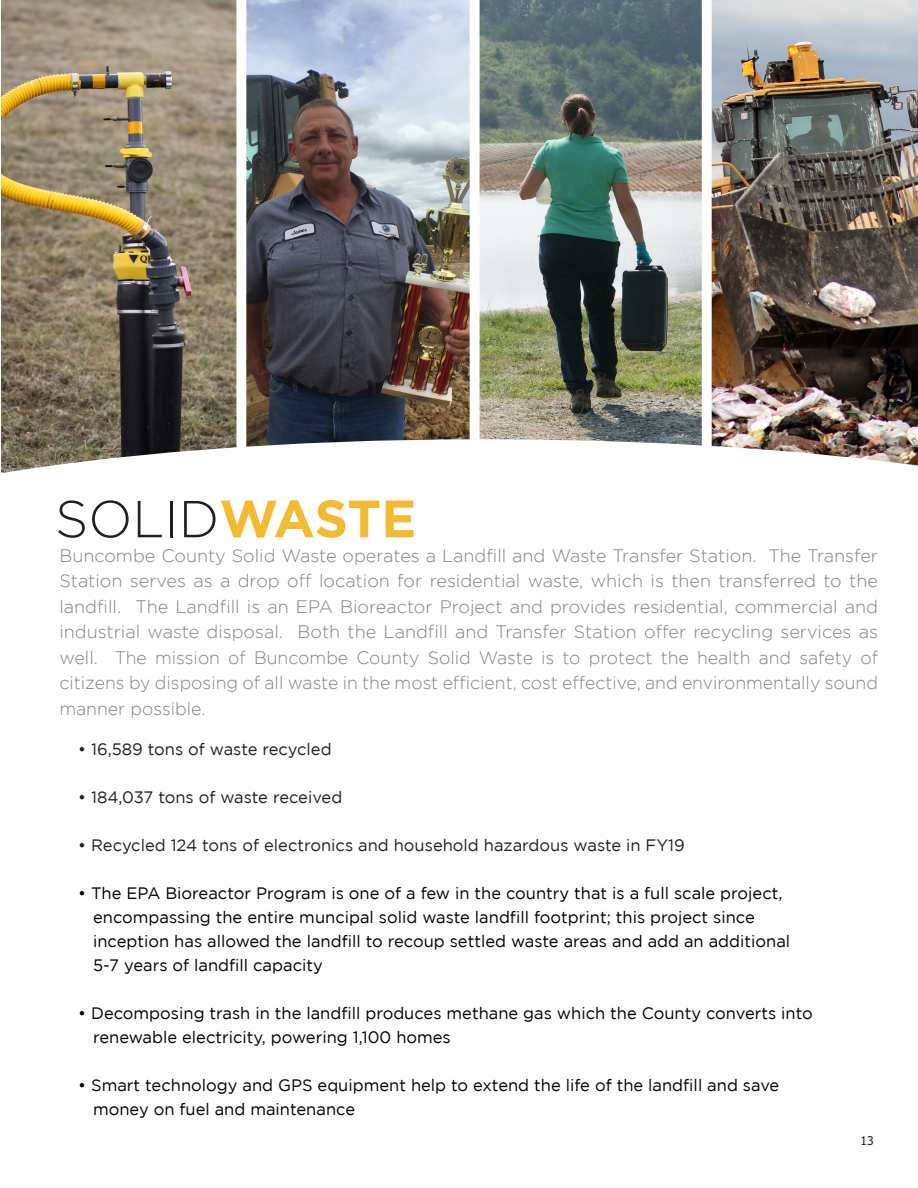
<style>
.page{position:relative;width:918px;height:1188px;background:#fff}
.page>*{position:absolute;margin:0;border:0;box-sizing:border-box;transform-origin:0 0}
.t1{font:300 51.9px "Gotham";color:#231f20}
.t2{font:300 18px/25.5px "Gotham";color:#808285;text-align:justify}
.t3{font:16.5px/24px "Gotham";color:#000}
.t4{font:16.5px "Gotham";color:#231f20}
.t5{font:12px "Tahoma";color:#231f20}
.s1{font-weight:700;font-size:52.5px;color:#f4ba33}
</style>
<div class="page">
<img style="left:1px;top:0;width:917px;height:439px">
<img style="left:1px;top:439px;width:917px;height:27px">
<svg style="left:1px;top:443px;width:270px;height:30px"></svg>
<p class="t1" style="left:55px;top:491px;width:363px">SOLID<span class="s1">WASTE</span></p>
<p class="t2" style="left:59px;top:542px;width:820px">Buncombe County Solid Waste operates a Landfill and Waste Transfer Station. The Transfer Station serves as a drop off location for residential waste, which is then transferred to the landfill. The Landfill is an EPA Bioreactor Project and provides residential, commercial and industrial waste disposal. Both the Landfill and Transfer Station offer recycling services as well. The mission of Buncombe County Solid Waste is to protect the health and safety of citizens by disposing of all waste in the most efficient, cost effective, and environmentally sound manner possible.</p>
<p class="t4" style="left:78px;top:740px;width:255px">• 16,589 tons of waste recycled</p>
<p class="t4" style="left:78px;top:788px;width:266px">• 184,037 tons of waste received</p>
<p class="t4" style="left:78px;top:836px;width:608px">• Recycled 124 tons of electronics and household hazardous waste in FY19</p>
<p class="t3" style="left:93px;top:881px;width:691px;text-indent:-15px">• The EPA Bioreactor Program is one of a few in the country that is a full scale project, encompassing the entire muncipal solid waste landfill footprint; this project since</p>
<p class="t3" style="left:93px;top:929px;width:699px">inception has allowed the landfill to recoup settled waste areas and add an additional</p>
<p class="t3" style="left:93px;top:953px;width:231px">5-7 years of landfill capacity</p>
<p class="t3" style="left:93px;top:1001px;width:721px;text-indent:-15px">• Decomposing trash in the landfill produces methane gas which the County converts into renewable electricity, powering 1,100 homes</p>
<p class="t3" style="left:93px;top:1073px;width:688px;text-indent:-15px">• Smart technology and GPS equipment help to extend the life of the landfill and save money on fuel and maintenance</p>
<p class="t5" style="left:861px;top:1133px;width:15px">13</p>
</div>
